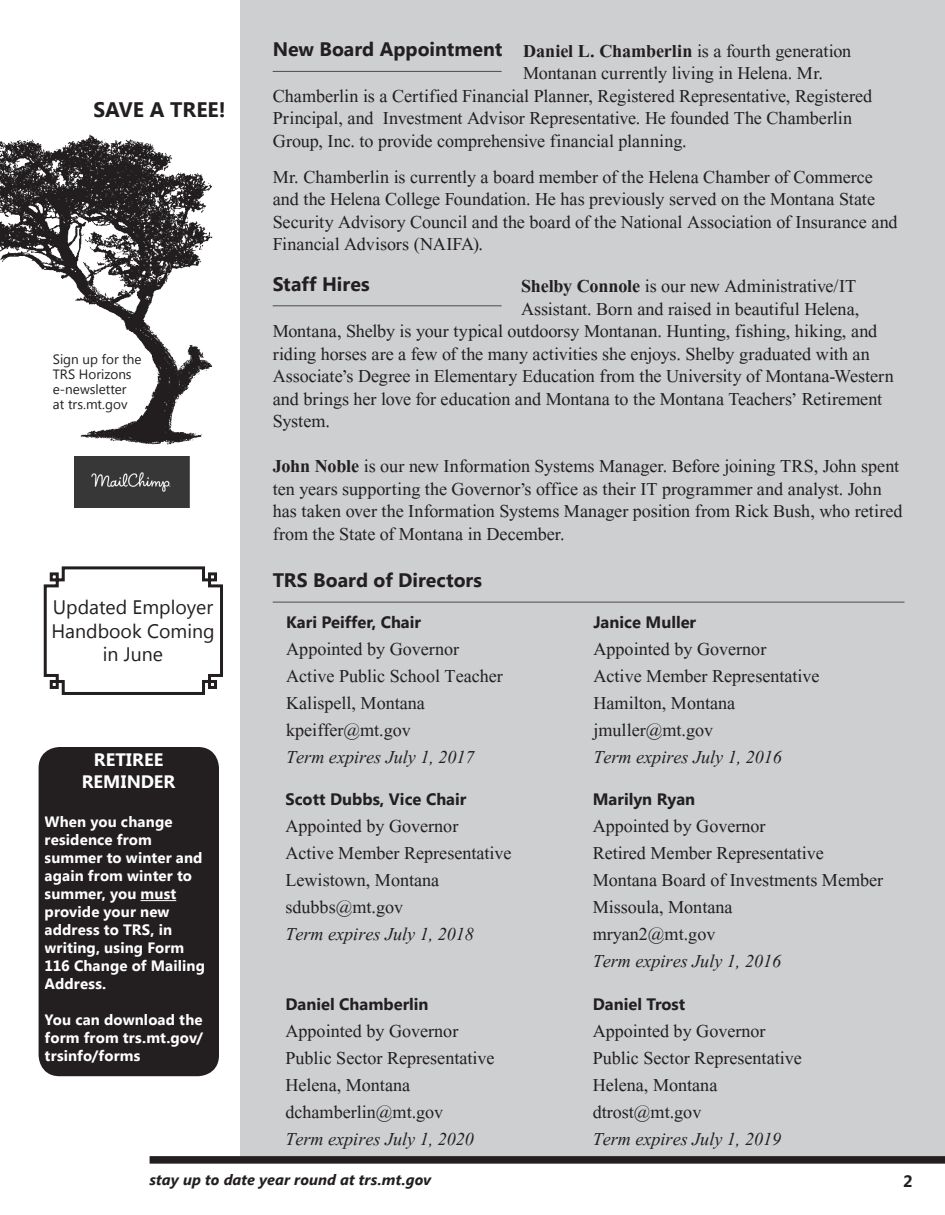
<style>
.page{position:relative;width:945px;height:1215px;background:#fff}
.page>*{position:absolute;margin:0;border:0;box-sizing:border-box;transform-origin:0 0}
.t1{font:22.5px/27px "Aparajita";color:#231f20}
.t2{font:italic 22.5px "Aparajita";color:#231f20}
.t3{font:700 21px "Segoe UI";color:#231f20}
.t4{font:700 19.5px "Segoe UI";color:#231f20}
.t5{font:19.5px/23.4px "Segoe UI";color:#231f20;text-align:center}
.t6{font:700 18px/21.6px "Segoe UI";letter-spacing:.005em;color:#fff;text-align:center}
.t7{font:700 16.5px "Segoe UI";color:#231f20}
.t8{font:700 15px/18px "Segoe UI";letter-spacing:.01em;color:#fff}
.t9{font:italic 700 15px "Segoe UI";letter-spacing:.005em;color:#231f20}
.t10{font:13.5px/15px "Segoe UI";color:#231f20}
.s1{font-weight:700}
</style>
<div class="page">
<img style="left:0;top:135px;width:212px;height:310px">
<div style="left:240px;top:0;width:705px;height:1156px;background:#cdcfd0"></div>
<div style="left:150px;top:1156px;width:795px;height:8px;background:#231f20"></div>
<hr style="left:273px;top:602px;width:632px;height:1px;background:#231f20">
<hr style="left:273px;top:305px;width:229px;height:1px;background:#231f20">
<hr style="left:273px;top:71px;width:229px;height:1px;background:#231f20">
<img style="left:74px;top:457px;width:115px;height:50px">
<svg style="left:43px;top:566px;width:180px;height:129px"></svg>
<div style="left:42px;top:750px;width:174px;height:323px;background:#231f20;border-radius:18px"></div>
<hr style="left:141px;top:900px;width:35px;height:1px;background:#fff">
<div style="left:39px;top:747px;width:180px;height:329px;border:6px solid #231f20;border-radius:18px"></div>
<p class="t3" style="left:93px;top:95px;width:134px">SAVE A TREE!</p>
<p class="t10" style="left:53px;top:351px;width:90px">Sign up for the<br>TRS Horizons e-newsletter<br>at trs.mt.gov</p>
<p class="t5" style="left:51px;top:595px;width:165px">Updated Employer<br>Handbook Coming in June</p>
<p class="t6" style="left:82px;top:748px;width:95px">RETIREE<br>REMINDER</p>
<p class="t8" style="left:45px;top:812px;width:162px">When you change residence from summer to winter and again from winter to summer, you must provide your new address to TRS, in writing, using Form<br>116 Change of Mailing<br>Address.</p>
<p class="t8" style="left:45px;top:1010px;width:160px;text-align:justify">You can download the form from trs.mt.gov/ trsinfo/forms</p>
<p class="t4" style="left:273px;top:35px;width:231px">New Board Appointment</p>
<p class="t1" style="left:523px;top:40px;width:330px"><span class="s1">Daniel L. Chamberlin</span> is a fourth generation</p>
<p class="t1" style="left:523px;top:62px;width:301px">Montanan currently living in Helena. Mr.</p>
<p class="t1" style="left:273px;top:85px;width:601px">Chamberlin is a Certified Financial Planner, Registered Representative, Registered</p>
<p class="t1" style="left:273px;top:107px;width:581px">Principal, and Investment Advisor Representative. He founded The Chamberlin</p>
<p class="t1" style="left:273px;top:130px;width:416px">Group, Inc. to provide comprehensive financial planning.</p>
<p class="t1" style="left:273px;top:168px;width:626px;line-height:22.5px">Mr. Chamberlin is currently a board member of the Helena Chamber of Commerce and the Helena College Foundation. He has previously served on the Montana State Security Advisory Council and the board of the National Association of Insurance and Financial Advisors (NAIFA).</p>
<p class="t1" style="left:521px;top:275px;width:337px"><span class="s1">Shelby Connole</span> is our new Administrative/IT</p>
<p class="t1" style="left:521px;top:298px;width:340px">Assistant. Born and raised in beautiful Helena,</p>
<p class="t1" style="left:273px;top:320px;width:606px">Montana, Shelby is your typical outdoorsy Montanan. Hunting, fishing, hiking, and</p>
<p class="t1" style="left:273px;top:343px;width:599px">riding horses are a few of the many activities she enjoys. Shelby graduated with an</p>
<p class="t1" style="left:273px;top:365px;width:623px">Associate’s Degree in Elementary Education from the University of Montana-Western</p>
<p class="t1" style="left:273px;top:388px;width:611px">and brings her love for education and Montana to the Montana Teachers’ Retirement</p>
<p class="t1" style="left:273px;top:410px;width:59px">System.</p>
<p class="t1" style="left:273px;top:458px;width:631px;line-height:22.5px"><span class="s1">John Noble</span> is our new Information Systems Manager. Before joining TRS, John spent ten years supporting the Governor’s office as their IT programmer and analyst. John has taken over the Information Systems Manager position from Rick Bush, who retired from the State of Montana in December.</p>
<p class="t4" style="left:273px;top:270px;width:99px">Staff Hires</p>
<p class="t4" style="left:273px;top:566px;width:211px">TRS Board of Directors</p>
<p class="t7" style="left:286px;top:611px;width:136px">Kari Peiffer, Chair</p>
<p class="t1" style="left:286px;top:638px;width:218px">Appointed by Governor<br>Active Public School Teacher<br>Kalispell, Montana kpeiffer@mt.gov</p>
<p class="t2" style="left:286px;top:746px;width:190px">Term expires July 1, 2017</p>
<p class="t7" style="left:285px;top:787px;width:182px">Scott Dubbs, Vice Chair</p>
<p class="t1" style="left:285px;top:815px;width:228px">Appointed by Governor<br>Active Member Representative<br>Lewistown, Montana sdubbs@mt.gov</p>
<p class="t2" style="left:285px;top:923px;width:190px">Term expires July 1, 2018</p>
<p class="t7" style="left:285px;top:992px;width:145px">Daniel Chamberlin</p>
<p class="t1" style="left:285px;top:1020px;width:211px">Appointed by Governor<br>Public Sector Representative<br>Helena, Montana dchamberlin@mt.gov</p>
<p class="t2" style="left:285px;top:1128px;width:190px">Term expires July 1, 2020</p>
<p class="t7" style="left:593px;top:611px;width:104px">Janice Muller</p>
<p class="t1" style="left:593px;top:638px;width:228px">Appointed by Governor<br>Active Member Representative<br>Hamilton, Montana jmuller@mt.gov</p>
<p class="t2" style="left:593px;top:746px;width:190px">Term expires July 1, 2016</p>
<p class="t7" style="left:593px;top:787px;width:104px">Marilyn Ryan</p>
<p class="t1" style="left:593px;top:815px;width:292px">Appointed by Governor<br>Retired Member Representative<br>Montana Board of Investments Member<br>Missoula, Montana<br>mryan2@mt.gov</p>
<p class="t2" style="left:593px;top:950px;width:190px">Term expires July 1, 2016</p>
<p class="t7" style="left:593px;top:992px;width:94px">Daniel Trost</p>
<p class="t1" style="left:593px;top:1020px;width:211px">Appointed by Governor<br>Public Sector Representative<br>Helena, Montana dtrost@mt.gov</p>
<p class="t2" style="left:593px;top:1128px;width:190px">Term expires July 1, 2019</p>
<p class="t9" style="left:150px;top:1169px;width:283px">stay up to date year round at trs.mt.gov</p>
<p class="t7" style="left:903px;top:1169px;width:11px">2</p>
</div>
